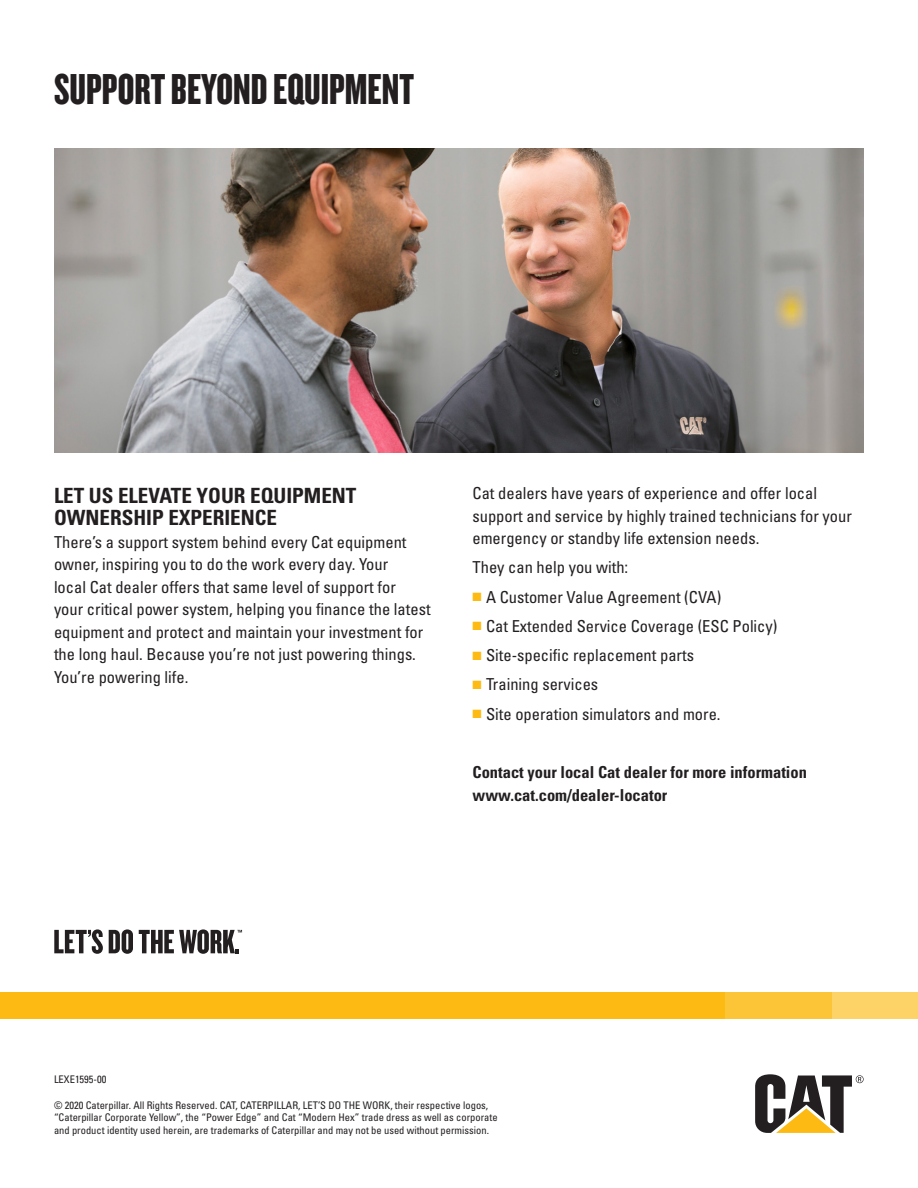
<style>
.page{position:relative;width:918px;height:1188px;background:#fff}
.page>*{position:absolute;margin:0;border:0;box-sizing:border-box;transform-origin:0 0}
.t1{font:45px "Knockout HTF68 Full Featherwt";color:#231f20}
.t2{font:700 condensed 21px/22.5px "Univers";color:#231f20}
.t3{font:condensed 16.5px/22.5px "Univers";color:#231f20}
.t4{font:700 condensed 16.5px/22.5px "Univers";color:#231f20}
.t5{font:condensed 10.5px/12.6px "Univers";color:#231f20}
.s1{color:#fcba13}
</style>
<div class="page">
<svg style="left:54px;top:929px;width:49px;height:25px"></svg>
<svg style="left:109px;top:929px;width:24px;height:25px"></svg>
<svg style="left:139px;top:929px;width:103px;height:25px"></svg>
<div style="left:0;top:992px;width:724px;height:27px;background:#fcba13"></div>
<div style="left:724px;top:992px;width:108px;height:27px;background:#fcc437"></div>
<div style="left:832px;top:992px;width:86px;height:27px;background:#fdd266"></div>
<svg style="left:755px;top:1074px;width:109px;height:59px"></svg>
<img style="left:54px;top:148px;width:810px;height:304px">
<p class="t1" style="left:54px;top:66px;width:361px">SUPPORT BEYOND EQUIPMENT</p>
<p class="t2" style="left:54px;top:484px;width:304px">LET US ELEVATE YOUR EQUIPMENT<br>OWNERSHIP EXPERIENCE</p>
<p class="t3" style="left:54px;top:530px;width:378px">There’s a support system behind every Cat equipment owner, inspiring you to do the work every day. Your<br>local Cat dealer offers that same level of support for<br>your critical power system, helping you finance the latest equipment and protect and maintain your investment for the long haul. Because you’re not just powering things.<br>You’re powering life.</p>
<p class="t3" style="left:472px;top:482px;width:381px">Cat dealers have years of experience and offer local support and service by highly trained technicians for your emergency or standby life extension needs.</p>
<p class="t3" style="left:472px;top:556px;width:157px">They can help you with:</p>
<p class="t3" style="left:472px;top:585px;width:250px"><span class="s1">■</span> A Customer Value Agreement (CVA)</p>
<p class="t3" style="left:472px;top:615px;width:306px"><span class="s1">■</span> Cat Extended Service Coverage (ESC Policy)</p>
<p class="t3" style="left:472px;top:644px;width:223px"><span class="s1">■</span> Site-specific replacement parts</p>
<p class="t3" style="left:472px;top:673px;width:127px"><span class="s1">■</span> Training services</p>
<p class="t3" style="left:472px;top:702px;width:250px"><span class="s1">■</span> Site operation simulators and more.</p>
<p class="t4" style="left:472px;top:761px;width:336px">Contact your local Cat dealer for more information www.cat.com/dealer-locator</p>
<p class="t5" style="left:54px;top:1073px;width:54px">LEXE1595-00</p>
<p class="t5" style="left:54px;top:1099px;width:445px">© 2020 Caterpillar. All Rights Reserved. CAT, CATERPILLAR, LET’S DO THE WORK, their respective logos, “Caterpillar Corporate Yellow”, the “Power Edge” and Cat “Modern Hex” trade dress as well as corporate and product identity used herein, are trademarks of Caterpillar and may not be used without permission.</p>
</div>
